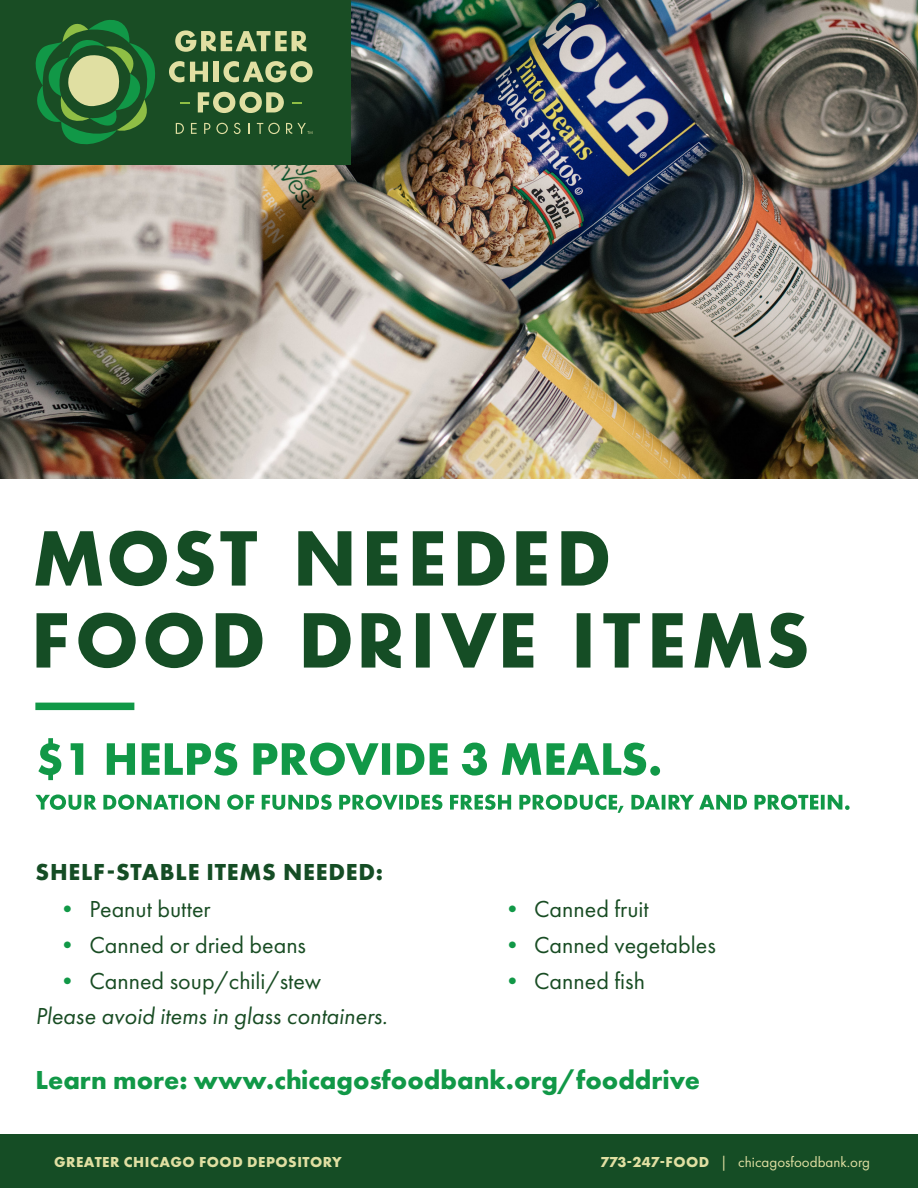
<style>
.page{position:relative;width:918px;height:1188px;background:#fff}
.page>*{position:absolute;margin:0;border:0;box-sizing:border-box;transform-origin:0 0}
.B1{font:700 27px "Futura PT";color:#119847}
.B1__Bullet{font:24px "Futura PT";color:#194d24}
.B1__Bullet-2{font:italic 24px "Futura PT";color:#194d24}
.Subhead_1{font:700 24px "Futura PT";letter-spacing:.035em;color:#154d25}
.t1{font:15px "Futura PT";color:#e0dfa2}
.t2{font:700 15px "Futura PT";letter-spacing:.035em;color:#e0dfa2}
.s1{color:#119847}
.s2{font-weight:700}
</style>
<div class="page">
<div style="left:0;top:1134px;width:918px;height:54px;background:#154d25"></div>
<img style="left:0;top:0;width:918px;height:479px">
<div style="left:0;top:0;width:351px;height:164px;background:#194d24"></div>
<svg style="left:36px;top:20px;width:119px;height:124px"></svg>
<svg style="left:180px;top:102px;width:10px;height:2px"></svg>
<svg style="left:198px;top:92px;width:86px;height:21px"></svg>
<svg style="left:292px;top:102px;width:9px;height:2px"></svg>
<svg style="left:175px;top:30px;width:132px;height:22px"></svg>
<svg style="left:190px;top:62px;width:18px;height:20px"></svg>
<svg style="left:169px;top:61px;width:15px;height:21px"></svg>
<div style="left:214px;top:62px;width:5px;height:20px;background:#e0dfa2"></div>
<svg style="left:224px;top:61px;width:89px;height:21px"></svg>
<svg style="left:176px;top:123px;width:8px;height:11px"></svg>
<svg style="left:191px;top:123px;width:6px;height:11px"></svg>
<svg style="left:216px;top:123px;width:12px;height:11px"></svg>
<svg style="left:234px;top:123px;width:7px;height:11px"></svg>
<svg style="left:257px;top:123px;width:23px;height:11px"></svg>
<svg style="left:204px;top:123px;width:6px;height:11px"></svg>
<svg style="left:286px;top:123px;width:27px;height:11px"></svg>
<svg style="left:37px;top:613px;width:770px;height:55px"></svg>
<svg style="left:35px;top:531px;width:573px;height:55px"></svg>
<div style="left:35px;top:703px;width:99px;height:7px;background:#119847"></div>
<svg style="left:35px;top:794px;width:815px;height:19px"></svg>
<svg style="left:38px;top:738px;width:622px;height:42px"></svg>
<p class="Subhead_1" style="left:36px;top:856px;width:349px">SHELF-STABLE ITEMS NEEDED:</p>
<p class="B1__Bullet" style="left:56px;top:895px;width:157px"><span class="s1">•</span> Peanut butter</p>
<p class="B1__Bullet" style="left:56px;top:931px;width:252px"><span class="s1">•</span> Canned or dried beans</p>
<p class="B1__Bullet" style="left:56px;top:966px;width:267px"><span class="s1">•</span> Canned soup/chili/stew</p>
<p class="B1__Bullet" style="left:500px;top:895px;width:150px"><span class="s1">•</span> Canned fruit</p>
<p class="B1__Bullet" style="left:500px;top:931px;width:217px"><span class="s1">•</span> Canned vegetables</p>
<p class="B1__Bullet" style="left:500px;top:966px;width:146px"><span class="s1">•</span> Canned fish</p>
<p class="B1__Bullet-2" style="left:35px;top:1002px;width:354px">Please avoid items in glass containers.</p>
<p class="B1" style="left:35px;top:1062px;width:666px">Learn more: www.chicagosfoodbank.org/fooddrive</p>
<p class="t2" style="left:54px;top:1152px;width:289px">GREATER CHICAGO FOOD DEPOSITORY</p>
<p class="t1" style="left:600px;top:1153px;width:271px"><span class="s2">773-247-FOOD</span> | chicagosfoodbank.org</p>
</div>
